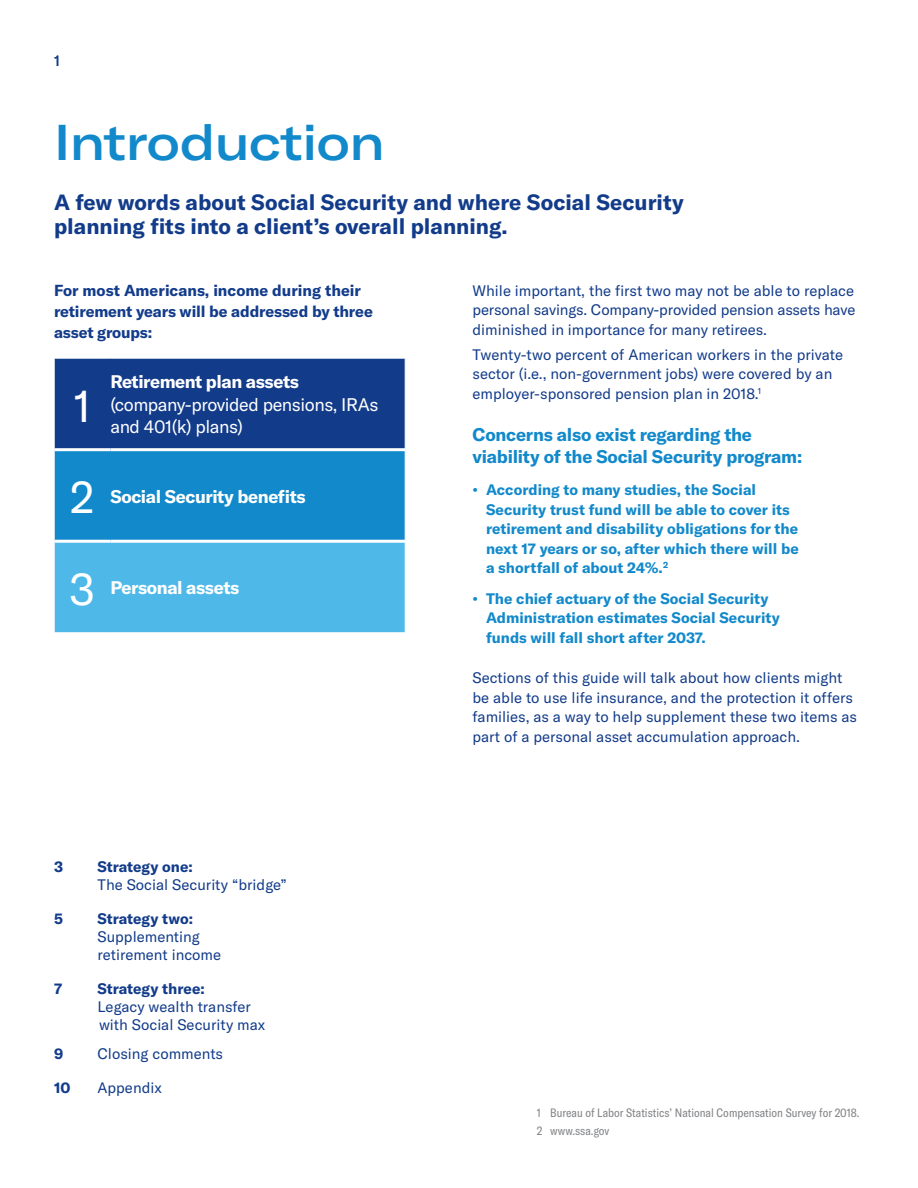
<style>
.page{position:relative;width:918px;height:1188px;background:#fff}
.page>*{position:absolute;margin:0;border:0;box-sizing:border-box;transform-origin:0 0}
.t1{font:500 expanded 49.5px "GT America";letter-spacing:-.01em;color:#1289cb}
.t2{font:45px "GT America";color:#fff}
.t3{font:700 21.75px/24px "GT America";color:#123b8a}
.t4{font:700 18px/22.5px "GT America";letter-spacing:-.015em;color:#1289cb}
.t5{font:700 18px "GT America";letter-spacing:-.025em;color:#fff}
.t6{font:18px/22.5px "GT America";letter-spacing:-.025em;color:#fff}
.t7{font:700 15.75px/21px "GT America";letter-spacing:-.005em;color:#123b8a}
.t8{font:15px/19.5px "GT America";color:#123b8a}
.t9{font:700 15px/19.5px "GT America";color:#1289cb}
.t10{font:700 15px "GT America";letter-spacing:-.005em;color:#123b8a}
.t11{font:condensed 12px/17.7px "GT America";color:#808285}
</style>
<div class="page">
<svg style="left:55px;top:359px;width:350px;height:274px;background:#277fbf"></svg>
<hr style="left:54px;top:448px;width:56px;height:3px;background:#fff">
<hr style="left:110px;top:448px;width:295px;height:3px;background:#fff">
<hr style="left:54px;top:540px;width:56px;height:3px;background:#fff">
<hr style="left:110px;top:540px;width:295px;height:3px;background:#fff">
<p class="t8" style="left:54px;top:51px;width:7px">1</p>
<h1 class="t1" style="left:54px;top:112px;width:332px">Introduction</h1>
<h3 class="t3" style="left:54px;top:190px;width:631px">A few words about Social Security and where Social Security planning fits into a client’s overall planning.</h3>
<p class="t7" style="left:54px;top:280px;width:320px">For most Americans, income during their retirement years will be addressed by three asset groups:</p>
<h2 class="t2" style="left:73px;top:379px;width:19px">1</h2>
<p class="t5" style="left:110px;top:371px;width:190px">Retirement plan assets</p>
<p class="t6" style="left:110px;top:393px;width:269px">(company-provided pensions, IRAs and 401(k) plans)</p>
<h2 class="t2" style="left:70px;top:471px;width:26px">2</h2>
<p class="t5" style="left:110px;top:485px;width:197px">Social Security benefits</p>
<h2 class="t2" style="left:70px;top:562px;width:27px">3</h2>
<p class="t5" style="left:110px;top:576px;width:130px">Personal assets</p>
<p class="t10" style="left:54px;top:857px;width:11px">3</p>
<p class="t10" style="left:98px;top:857px;width:97px">Strategy one:</p>
<p class="t8" style="left:98px;top:875px;width:191px">The Social Security “bridge”</p>
<p class="t10" style="left:54px;top:909px;width:10px">5</p>
<p class="t10" style="left:98px;top:909px;width:97px">Strategy two:</p>
<p class="t8" style="left:98px;top:928px;width:125px;line-height:18px">Supplementing retirement income</p>
<p class="t10" style="left:54px;top:979px;width:10px">7</p>
<p class="t10" style="left:98px;top:979px;width:109px">Strategy three:</p>
<p class="t8" style="left:98px;top:998px;width:169px;line-height:18px">Legacy wealth transfer with Social Security max</p>
<p class="t10" style="left:54px;top:1044px;width:11px">9</p>
<p class="t8" style="left:98px;top:1044px;width:127px">Closing comments</p>
<p class="t10" style="left:54px;top:1078px;width:18px">10</p>
<p class="t8" style="left:98px;top:1078px;width:66px">Appendix</p>
<p class="t8" style="left:472px;top:281px;width:384px;text-align:justify">While important, the first two may not be able to replace personal savings. Company-provided pension assets have diminished in importance for many retirees.</p>
<p class="t8" style="left:472px;top:345px;width:372px">Twenty-two percent of American workers in the private sector (i.e., non-government jobs) were covered by an employer-sponsored pension plan in 2018.<sup>1</sup></p>
<p class="t4" style="left:472px;top:423px;width:331px">Concerns also exist regarding the viability of the Social Security program:</p>
<p class="t9" style="left:486px;top:480px;width:314px;text-indent:-14px">• According to many studies, the Social Security trust fund will be able to cover its retirement and disability obligations for the next 17 years or so, after which there will be a shortfall of about 24%.<sup>2</sup></p>
<p class="t9" style="left:486px;top:588px;width:295px;text-indent:-14px">• The chief actuary of the Social Security<br>Administration estimates Social Security funds will fall short after 2037.</p>
<p class="t8" style="left:472px;top:668px;width:386px">Sections of this guide will talk about how clients might be able to use life insurance, and the protection it offers families, as a way to help supplement these two items as part of a personal asset accumulation approach.</p>
<p class="t11" style="left:537px;top:1104px;width:324px">1 Bureau of Labor Statistics’ National Compensation Survey for 2018.<br>2 www.ssa.gov</p>
</div>
